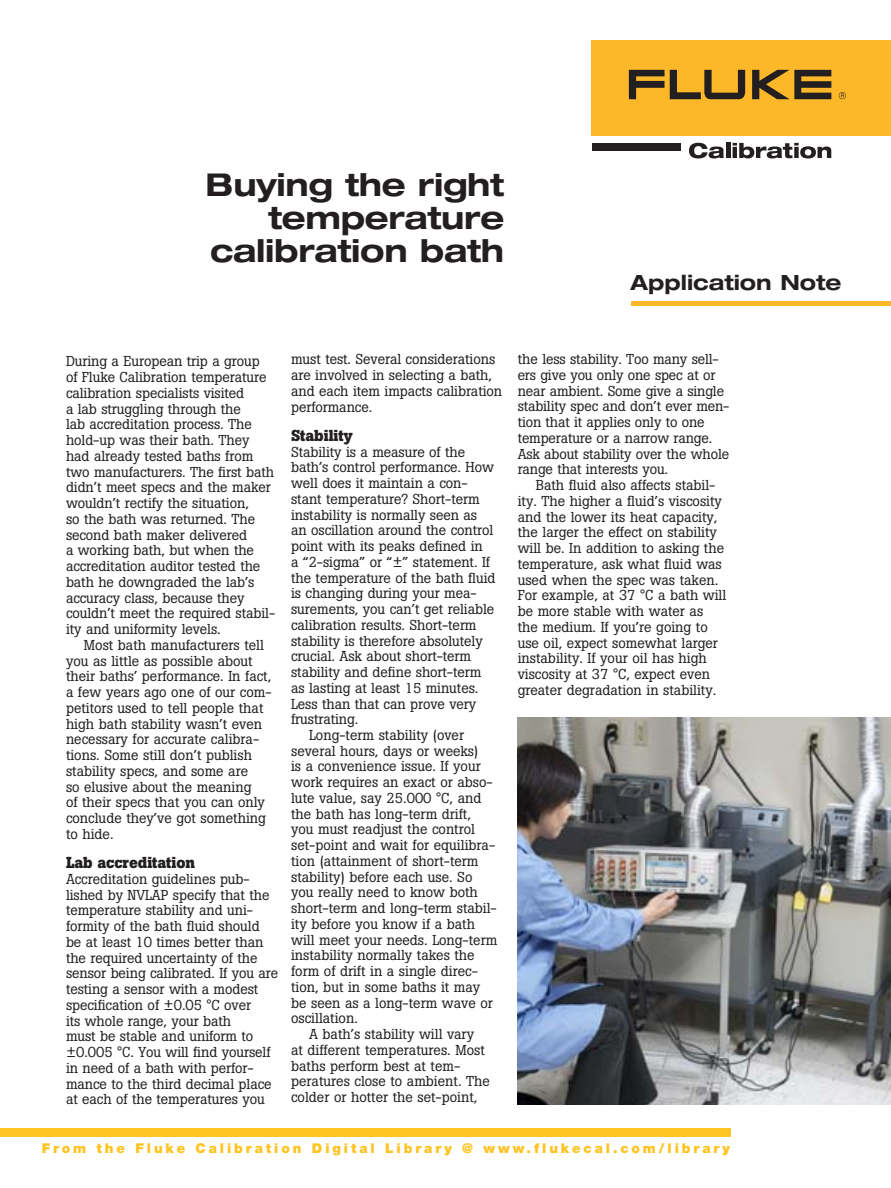
<style>
.page{position:relative;width:891px;height:1188px;background:#fff}
.page>*{position:absolute;margin:0;border:0;box-sizing:border-box;transform-origin:0 0}
.t1{font:700 expanded 31.5px/33px "Helvetica Neue LT Std";letter-spacing:-.01em;color:#231f20;text-align:right}
.t2{font:700 expanded 21px "Helvetica Neue LT Std";color:#231f20}
.t3{font:700 15.75px "Boton Pro";color:#231f20}
.t4{font:14.25px/15.8px "Boton Pro";letter-spacing:-.005em;color:#231f20}
.t5{font:900 13.5px "Helvetica Neue LT Pro";letter-spacing:.215em;color:#fec422}
</style>
<div class="page">
<div style="left:592px;top:40px;width:299px;height:96px;background:#fcb828"></div>
<svg style="left:752px;top:70px;width:79px;height:29px"></svg>
<svg style="left:629px;top:70px;width:116px;height:29px"></svg>
<svg style="left:839px;top:92px;width:7px;height:7px"></svg>
<div style="left:592px;top:143px;width:88px;height:7px;background:#231f20"></div>
<svg style="left:689px;top:143px;width:35px;height:15px"></svg>
<hr style="left:726px;top:143px;width:4px;height:15px;background:#231f20">
<svg style="left:733px;top:143px;width:98px;height:15px"></svg>
<hr style="left:631px;top:301px;width:260px;height:4px;background:#fcb828">
<div style="left:0;top:1128px;width:730px;height:8px;background:#fec422"></div>
<img style="left:518px;top:718px;width:373px;height:387px">
<h1 class="t1" style="left:206px;top:167px;width:300px">Buying the right temperature calibration bath</h1>
<h2 class="t2" style="left:631px;top:270px;width:212px">Application Note</h2>
<p class="t4" style="left:66px;top:354px;width:211px">During a European trip a group<br>of Fluke Calibration temperature calibration specialists visited<br>a lab struggling through the<br>lab accreditation process. The hold-up was their bath. They had already tested baths from two manufacturers. The first bath didn’t meet specs and the maker wouldn’t rectify the situation,<br>so the bath was returned. The second bath maker delivered<br>a working bath, but when the accreditation auditor tested the bath he downgraded the lab’s accuracy class, because they couldn’t meet the required stabil&shy;ity and uniformity levels.</p>
<p class="t4" style="left:66px;top:637px;width:207px;text-indent:18px">Most bath manufacturers tell you as little as possible about their baths’ performance. In fact, a few years ago one of our com&shy;petitors used to tell people that high bath stability wasn’t even necessary for accurate calibra&shy;tions. Some still don’t publish stability specs, and some are<br>so elusive about the meaning<br>of their specs that you can only conclude they’ve got something to hide.</p>
<p class="t3" style="left:66px;top:853px;width:131px">Lab accreditation</p>
<p class="t4" style="left:66px;top:871px;width:214px">Accreditation guidelines pub&shy;lished by NVLAP specify that the temperature stability and uni&shy;formity of the bath fluid should be at least 10 times better than the required uncertainty of the sensor being calibrated. If you are testing a sensor with a modest specification of ±0.05 °C over<br>its whole range, your bath<br>must be stable and uniform to ±0.005 °C. You will find yourself in need of a bath with perfor&shy;mance to the third decimal place at each of the temperatures you</p>
<p class="t4" style="left:291px;top:351px;width:213px">must test. Several considerations are involved in selecting a bath, and each item impacts calibration performance.</p>
<p class="t3" style="left:291px;top:425px;width:63px">Stability</p>
<p class="t4" style="left:291px;top:444px;width:176px">Stability is a measure of the</p>
<p class="t4" style="left:291px;top:459px;width:204px">bath’s control performance. How</p>
<p class="t4" style="left:291px;top:475px;width:178px">well does it maintain a con-</p>
<p class="t4" style="left:291px;top:491px;width:190px">stant temperature? Short-term</p>
<p class="t4" style="left:291px;top:507px;width:187px">instability is normally seen as</p>
<p class="t4" style="left:291px;top:522px;width:204px">an oscillation around the control</p>
<p class="t4" style="left:291px;top:538px;width:193px">point with its peaks defined in</p>
<p class="t4" style="left:291px;top:554px;width:200px">a “2-sigma” or “±” statement. If</p>
<p class="t4" style="left:291px;top:570px;width:206px">the temperature of the bath fluid</p>
<p class="t4" style="left:291px;top:585px;width:187px">is changing during your mea-</p>
<p class="t4" style="left:291px;top:601px;width:205px">surements, you can’t get reliable</p>
<p class="t4" style="left:291px;top:617px;width:187px">calibration results. Short-term</p>
<p class="t4" style="left:291px;top:633px;width:193px">stability is therefore absolutely</p>
<p class="t4" style="left:291px;top:648px;width:182px">crucial. Ask about short-term</p>
<p class="t4" style="left:291px;top:664px;width:192px">stability and define short-term</p>
<p class="t4" style="left:291px;top:680px;width:189px">as lasting at least 15 minutes.</p>
<p class="t4" style="left:291px;top:696px;width:187px">Less than that can prove very</p>
<p class="t4" style="left:291px;top:711px;width:69px">frustrating.</p>
<p class="t4" style="left:309px;top:727px;width:156px">Long-term stability (over</p>
<p class="t4" style="left:291px;top:743px;width:189px">several hours, days or weeks)</p>
<p class="t4" style="left:291px;top:759px;width:191px">is a convenience issue. If your</p>
<p class="t4" style="left:291px;top:774px;width:203px">work requires an exact or abso-</p>
<p class="t4" style="left:291px;top:790px;width:192px">lute value, say 25.000 °C, and</p>
<p class="t4" style="left:291px;top:806px;width:181px">the bath has long-term drift,</p>
<p class="t4" style="left:291px;top:822px;width:185px">you must readjust the control</p>
<p class="t4" style="left:291px;top:837px;width:206px">set-point and wait for equilibra-</p>
<p class="t4" style="left:291px;top:853px;width:189px">tion (attainment of short-term</p>
<p class="t4" style="left:291px;top:869px;width:183px">stability) before each use. So</p>
<p class="t4" style="left:291px;top:885px;width:188px">you really need to know both</p>
<p class="t4" style="left:291px;top:900px;width:207px">short-term and long-term stabil-</p>
<p class="t4" style="left:291px;top:916px;width:185px">ity before you know if a bath</p>
<p class="t4" style="left:291px;top:932px;width:208px">will meet your needs. Long-term</p>
<p class="t4" style="left:291px;top:948px;width:185px">instability normally takes the</p>
<p class="t4" style="left:291px;top:963px;width:188px">form of drift in a single direc-</p>
<p class="t4" style="left:291px;top:979px;width:191px">tion, but in some baths it may</p>
<p class="t4" style="left:291px;top:995px;width:203px">be seen as a long-term wave or</p>
<p class="t4" style="left:291px;top:1011px;width:68px">oscillation.</p>
<p class="t4" style="left:309px;top:1026px;width:166px">A bath’s stability will vary</p>
<p class="t4" style="left:291px;top:1042px;width:195px">at different temperatures. Most</p>
<p class="t4" style="left:291px;top:1058px;width:171px">baths perform best at tem-</p>
<p class="t4" style="left:291px;top:1074px;width:200px">peratures close to ambient. The</p>
<p class="t4" style="left:291px;top:1089px;width:188px">colder or hotter the set-point,</p>
<p class="t4" style="left:518px;top:351px;width:213px">the less stability. Too many sell&shy;ers give you only one spec at or near ambient. Some give a single stability spec and don’t ever men&shy;tion that it applies only to one temperature or a narrow range.<br>Ask about stability over the whole range that interests you.</p>
<p class="t4" style="left:518px;top:477px;width:210px;text-indent:18px">Bath fluid also affects stabil&shy;ity. The higher a fluid’s viscosity and the lower its heat capacity, the larger the effect on stability will be. In addition to asking the temperature, ask what fluid was used when the spec was taken.<br>For example, at 37 °C a bath will be more stable with water as the medium. If you’re going to use oil, expect somewhat larger instability. If your oil has high viscosity at 37 °C, expect even greater degradation in stability.</p>
<p class="t5" style="left:42px;top:1140px;width:690px">From the Fluke Calibration Digital Library @ www.flukecal.com/library</p>
</div>
